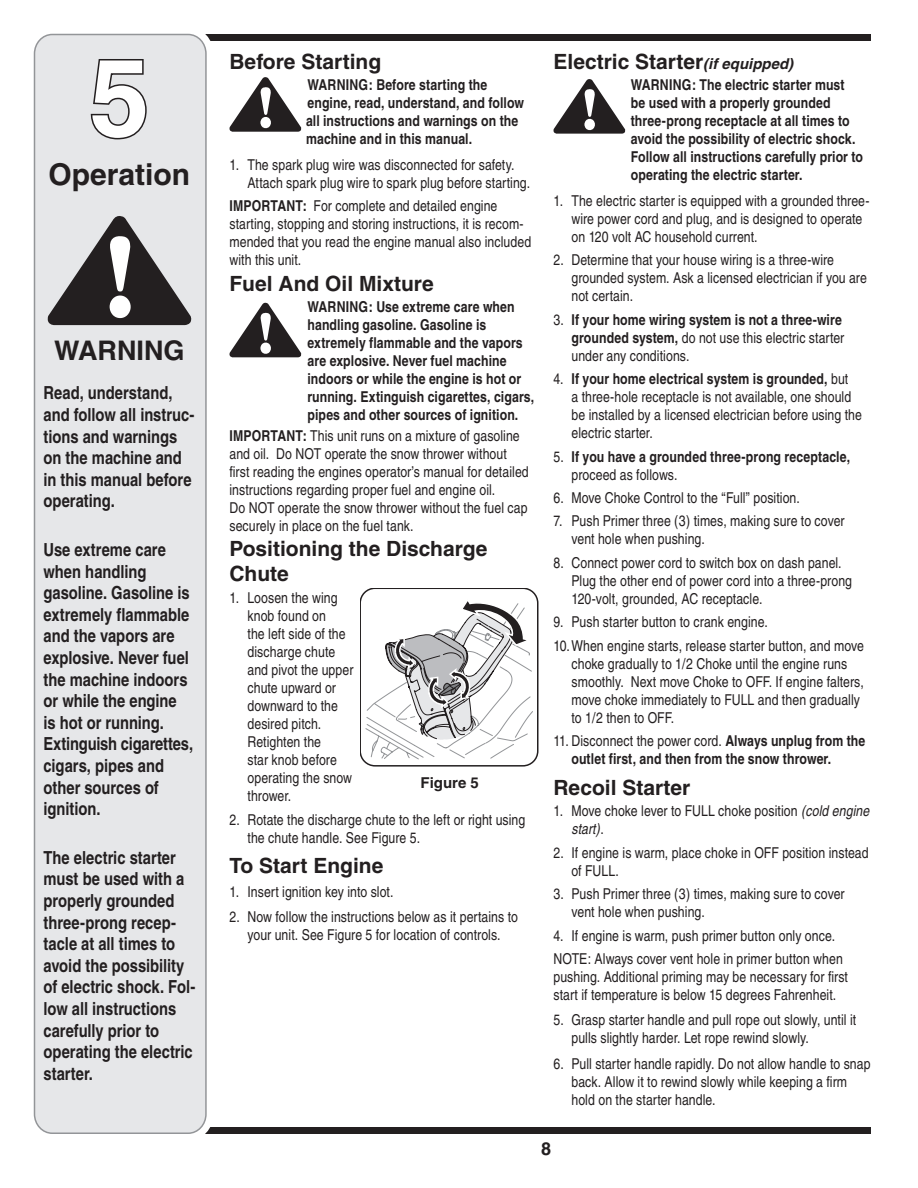
<style>
.page{position:relative;width:918px;height:1188px;background:#fff}
.page>*{position:absolute;margin:0;border:0;box-sizing:border-box;transform-origin:0 0}
.t1{font:700 108px "Helvetica";color:#fff}
.t2{font:700 30px "Helvetica";color:#231f20}
.t3{font:700 27px "Helvetica";color:#231f20}
.t4{font:700 21px/25.2px "Helvetica";color:#231f20}
.t5{font:700 condensed 18px/21.6px "Helvetica";color:#231f20}
.t6{font:condensed 15px/18px "Helvetica";letter-spacing:.005em;color:#231f20}
.t7{font:700 condensed 15px/18px "Helvetica";letter-spacing:.005em;color:#231f20}
.t8{font:700 15px "Helvetica";color:#231f20}
.s1{font-weight:700}
.s2{font-style:italic;font-size:15px}
.s3{font-weight:400}
.s4{font-style:italic}
</style>
<div class="page">
<div style="left:110px;top:34px;width:761px;height:7px;background:#231f20"></div>
<div style="left:110px;top:1127px;width:761px;height:7px;background:#231f20"></div>
<div style="left:27px;top:27px;width:186px;height:1114px;border:15px solid #fff;border-radius:18px"></div>
<div style="left:34px;top:34px;width:172px;height:1099px;background:#e6e7e9;border-radius:18px"></div>
<div style="left:34px;top:34px;width:173px;height:1100px;border:2px solid #939598;border-radius:18px"></div>
<svg style="left:90px;top:59px;width:57px;height:81px"></svg>
<svg style="left:47px;top:216px;width:145px;height:109px"></svg>
<svg style="left:229px;top:303px;width:73px;height:54px"></svg>
<svg style="left:553px;top:79px;width:73px;height:55px"></svg>
<svg style="left:229px;top:77px;width:73px;height:55px"></svg>
<svg style="left:361px;top:588px;width:177px;height:179px"></svg>
<h1 class="t1" style="left:89px;top:32px;width:62px">5</h1>
<h2 class="t2" style="left:49px;top:156px;width:143px">Operation</h2>
<h3 class="t3" style="left:54px;top:334px;width:132px">WARNING</h3>
<p class="t5" style="left:44px;top:382px;width:152px">Read, understand, and follow all instruc&shy;tions and warnings on the machine and in this manual before operating.</p>
<p class="t5" style="left:44px;top:539px;width:151px">Use extreme care when handling gasoline. Gasoline is extremely flammable and the vapors are explosive. Never fuel the machine indoors or while the engine is hot or running.<br>Extinguish cigarettes, cigars, pipes and other sources of ignition.</p>
<p class="t5" style="left:44px;top:846px;width:153px">The electric starter must be used with a properly grounded three-prong recep&shy;tacle at all times to avoid the possibility of electric shock. Fol&shy;low all instructions carefully prior to operating the electric starter.</p>
<h3 class="t4" style="left:230px;top:48px;width:153px">Before Starting</h3>
<p class="t7" style="left:306px;top:76px;width:220px">WARNING: Before starting the engine, read, understand, and follow all instructions and warnings on the machine and in this manual.</p>
<p class="t6" style="left:248px;top:156px;width:284px;text-indent:-18px">1. The spark plug wire was disconnected for safety.<br>Attach spark plug wire to spark plug before starting.</p>
<p class="t6" style="left:230px;top:197px;width:303px"><span class="s1">IMPORTANT:</span> For complete and detailed engine starting, stopping and storing instructions, it is recom&shy;mended that you read the engine manual also included with this unit.</p>
<h3 class="t4" style="left:230px;top:270px;width:206px">Fuel And Oil Mixture</h3>
<p class="t7" style="left:308px;top:298px;width:228px">WARNING: Use extreme care when handling gasoline. Gasoline is extremely flammable and the vapors are explosive. Never fuel machine indoors or while the engine is hot or running. Extinguish cigarettes, cigars, pipes and other sources of ignition.</p>
<p class="t6" style="left:230px;top:427px;width:301px"><span class="s1">IMPORTANT:</span> This unit runs on a mixture of gasoline and oil. Do NOT operate the snow thrower without first reading the engines operator’s manual for detailed instructions regarding proper fuel and engine oil.<br>Do NOT operate the snow thrower without the fuel cap securely in place on the fuel tank.</p>
<h3 class="t4" style="left:230px;top:536px;width:259px">Positioning the Discharge<br>Chute</h3>
<p class="t6" style="left:248px;top:589px;width:107px;text-indent:-18px">1. Loosen the wing knob found on<br>the left side of the discharge chute and pivot the upper chute upward or downward to the desired pitch.<br>Retighten the<br>star knob before operating the snow thrower.</p>
<p class="t6" style="left:248px;top:810px;width:279px;text-indent:-18px">2. Rotate the discharge chute to the left or right using the chute handle. See Figure 5.</p>
<h3 class="t4" style="left:230px;top:853px;width:155px">To Start Engine</h3>
<p class="t6" style="left:230px;top:882px;width:166px">1. Insert ignition key into slot.</p>
<p class="t6" style="left:230px;top:908px;width:290px;text-align:center">2. Now follow the instructions below as it pertains to your unit. See Figure 5 for location of controls.</p>
<p class="t8" style="left:421px;top:773px;width:60px">Figure 5</p>
<h3 class="t4" style="left:554px;top:48px;width:241px">Electric Starter<span class="s2">(if equipped)</span></h3>
<p class="t7" style="left:631px;top:76px;width:234px">WARNING: The electric starter must<br>be used with a properly grounded three-prong receptacle at all times to avoid the possibility of electric shock.<br>Follow all instructions carefully prior to operating the electric starter.</p>
<p class="t6" style="left:572px;top:192px;width:300px;text-indent:-18px">1. The electric starter is equipped with a grounded three&shy;wire power cord and plug, and is designed to operate on 120 volt AC household current.</p>
<p class="t6" style="left:572px;top:251px;width:297px;text-indent:-18px">2. Determine that your house wiring is a three-wire grounded system. Ask a licensed electrician if you are not certain.</p>
<p class="t7" style="left:572px;top:310px;width:274px;text-indent:-18px"><span class="s3">3.</span> If your home wiring system is not a three-wire grounded system, <span class="s3">do not use this electric starter under any conditions.</span></p>
<p class="t6" style="left:572px;top:370px;width:292px;text-indent:-18px">4. <span class="s1">If your home electrical system is grounded,</span> but<br>a three-hole receptacle is not available, one should be installed by a licensed electrician before using the electric starter.</p>
<p class="t7" style="left:572px;top:447px;width:280px;text-indent:-18px"><span class="s3">5.</span> If you have a grounded three-prong receptacle, <span class="s3">proceed as follows.</span></p>
<p class="t6" style="left:554px;top:489px;width:248px">6. Move Choke Control to the “Full” position.</p>
<p class="t6" style="left:572px;top:512px;width:275px;text-indent:-18px">7. Push Primer three (3) times, making sure to cover vent hole when pushing.</p>
<p class="t6" style="left:572px;top:553px;width:282px;text-indent:-18px">8. Connect power cord to switch box on dash panel.<br>Plug the other end of power cord into a three-prong<br>120-volt, grounded, AC receptacle.</p>
<p class="t6" style="left:554px;top:610px;width:312px;line-height:23.4px">9. Push starter button to crank engine.<br>10.When engine starts, release starter button, and move</p>
<p class="t6" style="left:572px;top:654px;width:294px">choke gradually to 1/2 Choke until the engine runs smoothly. Next move Choke to OFF. If engine falters, move choke immediately to FULL and then gradually to 1/2 then to OFF.</p>
<p class="t7" style="left:572px;top:731px;width:295px;text-indent:-18px"><span class="s3">11. Disconnect the power cord.</span> Always unplug from the outlet first, and then from the snow thrower.</p>
<h3 class="t4" style="left:554px;top:774px;width:138px">Recoil Starter</h3>
<p class="t6" style="left:572px;top:802px;width:299px;text-indent:-18px">1. Move choke lever to FULL choke position <span class="s4">(cold engine start)</span>.</p>
<p class="t6" style="left:572px;top:843px;width:299px;text-indent:-18px">2. If engine is warm, place choke in OFF position instead of FULL.</p>
<p class="t6" style="left:572px;top:885px;width:275px;text-indent:-18px">3. Push Primer three (3) times, making sure to cover vent hole when pushing.</p>
<p class="t6" style="left:554px;top:924px;width:291px;line-height:23.4px">4. If engine is warm, push primer button only once.<br>NOTE: Always cover vent hole in primer button when</p>
<p class="t6" style="left:554px;top:968px;width:296px">pushing. Additional priming may be necessary for first start if temperature is below 15 degrees Fahrenheit.</p>
<p class="t6" style="left:572px;top:1011px;width:286px;text-indent:-18px">5. Grasp starter handle and pull rope out slowly, until it pulls slightly harder. Let rope rewind slowly.</p>
<p class="t6" style="left:572px;top:1055px;width:301px;text-indent:-18px">6. Pull starter handle rapidly. Do not allow handle to snap back. Allow it to rewind slowly while keeping a firm hold on the starter handle.</p>
</div>
